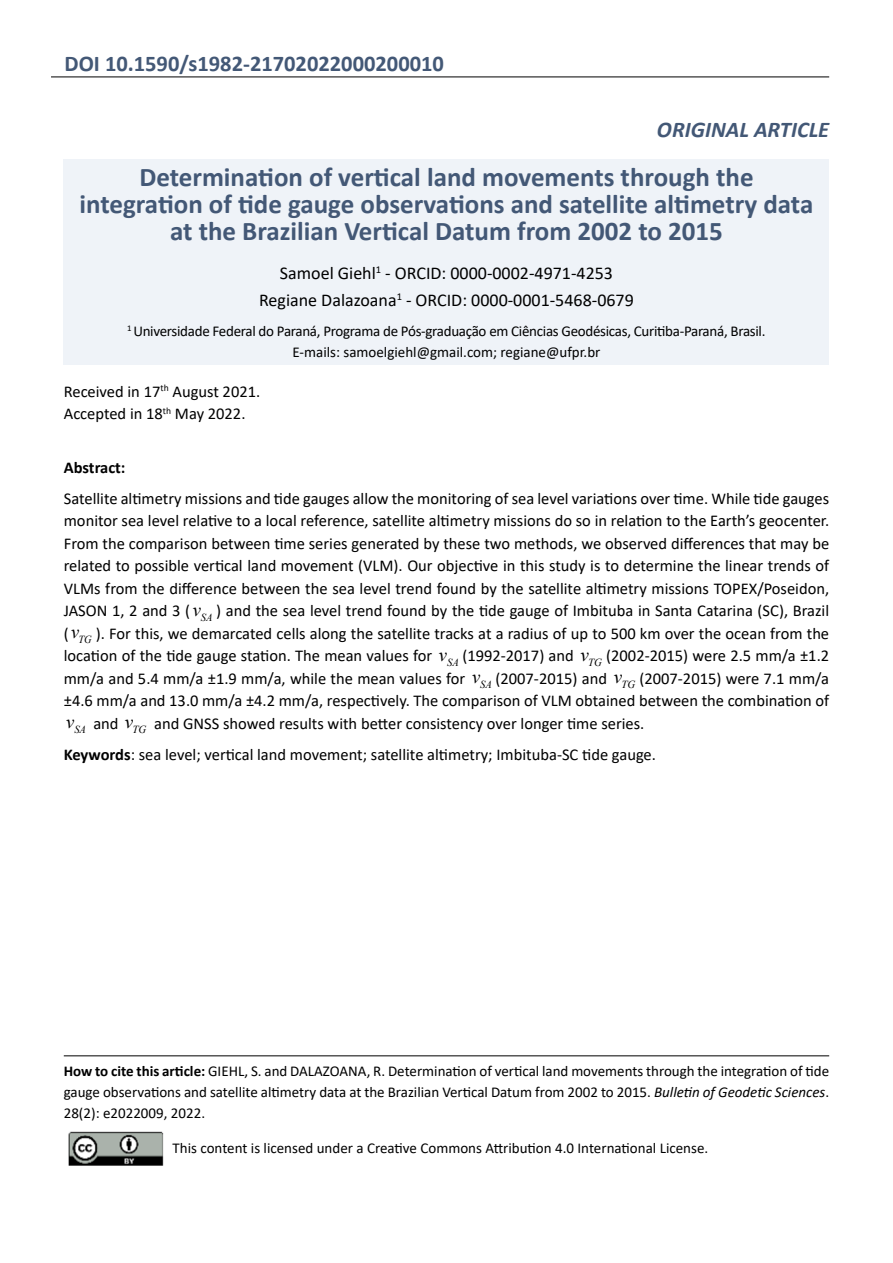
<style>
.page{position:relative;width:893px;height:1263px;background:#fff}
.page>*{position:absolute;margin:0;border:0;box-sizing:border-box;transform-origin:0 0}
.t1{font:700 27px/27px "Calibri";color:#435876;text-align:center}
.t2{font:700 22.5px "Calibri";color:#435876}
.t3{font:italic 700 22.5px "Calibri";color:#435876}
.t4{font:italic 18.75px "Times New Roman";color:#000}
.t5{font:18px/27px "Calibri";color:#000;text-align:center}
.t6{font:16.5px/22.5px "Calibri";color:#000}
.t7{font:700 16.5px "Calibri";color:#000}
.t8{font:15px/21px "Calibri";color:#000;text-align:justify}
.t9{font:15px/21px "Calibri";letter-spacing:-.02em;color:#000;text-align:center}
.t10{font:italic 10.8px "Times New Roman";color:#000;scale:.96 1}
.t11{font:italic 10.8px "Times New Roman";color:#000}
.s1{font-family:"Times New Roman";font-style:italic;font-size:18.75px}
.s2{font-weight:700}
.s3{font-style:italic}
</style>
<div class="page">
<hr style="left:64px;top:1055px;width:765px;height:1px;background:#000">
<div style="left:64px;top:159px;width:765px;height:206px;background:#eff3f8"></div>
<hr style="left:51px;top:77px;width:778px;height:1px;background:#000">
<img style="left:68px;top:1131px;width:96px;height:34px">
<h2 class="t2" style="left:65px;top:48px;width:381px">DOI 10.1590/s1982-21702022000200010</h2>
<h2 class="t3" style="left:657px;top:113px;width:174px">ORIGINAL ARTICLE</h2>
<h1 class="t1" style="left:80px;top:163px;width:735px">Determination of vertical land movements through the integration of tide gauge observations and satellite altimetry data at the Brazilian Vertical Datum from 2002 to 2015</h1>
<p class="t5" style="left:259px;top:259px;width:376px">Samoel Giehl<sup>1</sup> - ORCID: 0000-0002-4971-4253<br>Regiane Dalazoana<sup>1</sup> - ORCID: 0000-0001-5468-0679</p>
<p class="t9" style="left:127px;top:320px;width:640px"><sup>1</sup> Universidade Federal do Paraná, Programa de Pós-graduação em Ciências Geodésicas, Curitiba-Paraná, Brasil.<br>E-mails: samoelgiehl@gmail.com; regiane@ufpr.br</p>
<p class="t6" style="left:64px;top:379px;width:198px">Received in 17<sup>th</sup> August 2021.<br>Accepted in 18<sup>th</sup> May 2022.</p>
<p class="t7" style="left:64px;top:455px;width:63px">Abstract:</p>
<p class="t6" style="left:64px;top:486px;width:767px;text-align:justify">Satellite altimetry missions and tide gauges allow the monitoring of sea level variations over time. While tide gauges monitor sea level relative to a local reference, satellite altimetry missions do so in relation to the Earth’s geocenter.<br>From the comparison between time series generated by these two methods, we observed differences that may be related to possible vertical land movement (VLM). Our objective in this study is to determine the linear trends of VLMs from the difference between the sea level trend found by the satellite altimetry missions TOPEX/Poseidon, JASON 1, 2 and 3 ( <sub>SA</sub></p>
<p class="t6" style="left:193px;top:599px;width:638px"><span class="s1">v</span> ) and the sea level trend found by the tide gauge of Imbituba in Santa Catarina (SC), Brazil</p>
<p class="t6" style="left:64px;top:621px;width:767px;text-indent:7px"><span class="s1">v</span> ). For this, we demarcated cells along the satellite tracks at a radius of up to 500 km over the ocean from the location of the tide gauge station. The mean values for <sub>SA</sub></p>
<p class="t10" style="left:64px;top:632px;width:31px"><sup>(</sup> TG</p>
<p class="t6" style="left:581px;top:644px;width:250px"><span class="s1">v</span> (2002-2015) were 2.5 mm/a ±1.2</p>
<p class="t6" style="left:439px;top:644px;width:165px"><span class="s1">v</span> (1992-2017) and <sub>TG</sub></p>
<p class="t6" style="left:64px;top:666px;width:767px;text-align:right"><span class="s1">v</span> (2007-2015) were 7.1 mm/a<br>±4.6 mm/a and 13.0 mm/a ±4.2 mm/a, respectively. The comparison of VLM obtained between the combination of</p>
<p class="t11" style="left:74px;top:722px;width:13px">SA</p>
<p class="t6" style="left:64px;top:666px;width:430px">mm/a and 5.4 mm/a ±1.9 mm/a, while the mean values for <sub>SA</sub></p>
<p class="t6" style="left:472px;top:666px;width:165px"><span class="s1">v</span> (2007-2015) and <sub>TG</sub></p>
<p class="t6" style="left:64px;top:707px;width:594px;line-height:31px;text-indent:90px">and GNSS showed results with better consistency over longer time series.<br><span class="s2">Keywords</span>: sea level; vertical land movement; satellite altimetry; Imbituba-SC tide gauge.</p>
<p class="t6" style="left:66px;top:711px;width:81px"><span class="s1">v</span> and <sub>TG</sub></p>
<p class="t4" style="left:125px;top:709px;width:10px">v</p>
<p class="t8" style="left:64px;top:1060px;width:767px"><span class="s2">How to cite this article:</span> GIEHL, S. and DALAZOANA, R. Determination of vertical land movements through the integration of tide gauge observations and satellite altimetry data at the Brazilian Vertical Datum from 2002 to 2015. <span class="s3">Bulletin of Geodetic Sciences</span>.<br>28(2): e2022009, 2022.</p>
<p class="t8" style="left:173px;top:1137px;width:537px">This content is licensed under a Creative Commons Attribution 4.0 International License.</p>
</div>
